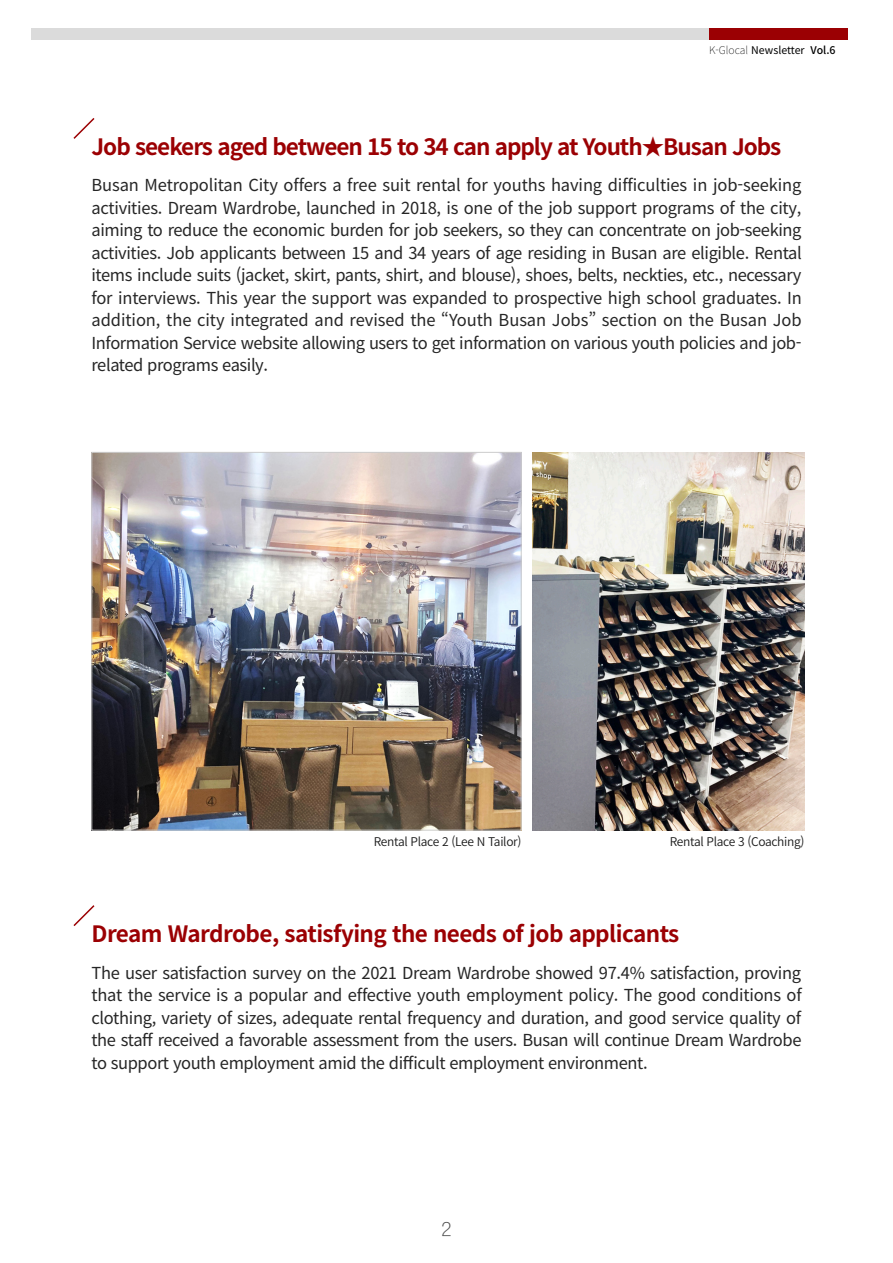
<style>
.page{position:relative;width:893px;height:1263px;background:#fff}
.page>*{position:absolute;margin:0;border:0;box-sizing:border-box;transform-origin:0 0}
.중제목{font:700 22.5px "Noto Sans CJ Kkr";letter-spacing:-.045em;color:#9b0003}
.중제목-2{font:700 22.5px "Noto Sans CJ Kkr";letter-spacing:-.025em;color:#9b0003}
.본문{font:16.5px/22.5px "Noto Sans CJ Kkr";letter-spacing:-.025em;color:#262626;text-align:justify}
.t1{font:16.5px "OT Omni Gothic L";color:#4d4d4d}
.t2{font:600 12px "Noto Sans CJ Kkr";letter-spacing:-.025em;color:#1a1a1a}
.t3{font:10.65px "Noto Sans CJ Kkr";color:#000}
.s1{font-weight:100}
.s2{font-weight:500}
</style>
<div class="page">
<div style="left:31px;top:29px;width:490px;height:11px;background:#dbdbdb"></div>
<div style="left:343px;top:29px;width:490px;height:11px;background:#dbdbdb"></div>
<div style="left:709px;top:29px;width:139px;height:11px;background:#9b0003"></div>
<svg style="left:73px;top:118px;width:22px;height:21px"></svg>
<svg style="left:73px;top:905px;width:22px;height:21px"></svg>
<img style="left:532px;top:452px;width:272px;height:378px">
<img style="left:93px;top:454px;width:426px;height:374px">
<p class="t3" style="left:709px;top:44px;width:128px"><span class="s1">K-Glocal</span> Newsletter <span class="s2">Vol.6</span></p>
<p class="중제목" style="left:92px;top:134px;width:691px">Job seekers aged between 15 to 34 can apply at Youth★Busan Jobs</p>
<p class="본문" style="left:92px;top:174px;width:712px">Busan Metropolitan City offers a free suit rental for youths having difficulties in job-seeking activities. Dream Wardrobe, launched in 2018, is one of the job support programs of the city, aiming to reduce the economic burden for job seekers, so they can concentrate on job-seeking activities. Job applicants between 15 and 34 years of age residing in Busan are eligible. Rental items include suits (jacket, skirt, pants, shirt, and blouse), shoes, belts, neckties, etc., necessary for interviews. This year the support was expanded to prospective high school graduates. In addition, the city integrated and revised the “Youth Busan Jobs” section on the Busan Job Information Service website allowing users to get information on various youth policies and job&shy;related programs easily.</p>
<p class="t2" style="left:374px;top:834px;width:149px">Rental Place 2 (Lee N Tailor)</p>
<p class="t2" style="left:670px;top:834px;width:136px">Rental Place 3 (Coaching)</p>
<p class="중제목-2" style="left:92px;top:921px;width:589px">Dream Wardrobe, satisfying the needs of job applicants</p>
<p class="본문" style="left:92px;top:961px;width:712px">The user satisfaction survey on the 2021 Dream Wardrobe showed 97.4% satisfaction, proving that the service is a popular and effective youth employment policy. The good conditions of clothing, variety of sizes, adequate rental frequency and duration, and good service quality of the staff received a favorable assessment from the users. Busan will continue Dream Wardrobe to support youth employment amid the difficult employment environment.</p>
<p class="t1" style="left:441px;top:1221px;width:12px">2</p>
</div>
